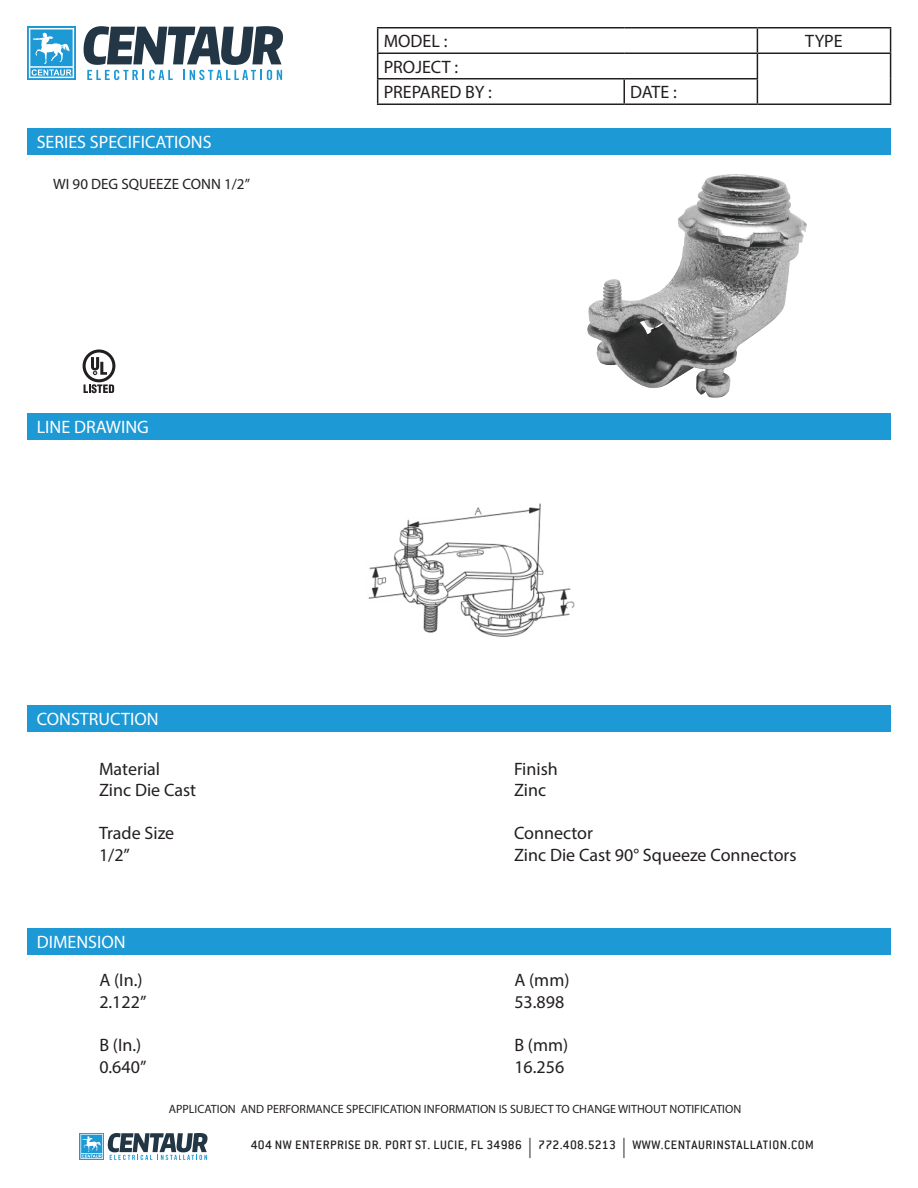
<style>
.page{position:relative;width:918px;height:1188px;background:#fff}
.page>*{position:absolute;margin:0;border:0;box-sizing:border-box;transform-origin:0 0}
.t1{font:18px/21.6px "Myriad Pro";color:#231f20}
.t2{font:18px "Myriad Pro";color:#fff}
.t3{font:15px "Myriad Pro";color:#231f20}
.t4{font:500 13.5px "Conduit ITC";letter-spacing:.035em;color:#231f20}
.t5{font:12px "Myriad Pro";color:#231f20}
.s1{font-family:"Myriad Pro";font-weight:400;font-size:20.25px}
</style>
<div class="page">
<svg style="left:80px;top:1133px;width:128px;height:27px"></svg>
<hr style="left:377px;top:27px;width:247px;height:1px;background:#231f20">
<hr style="left:624px;top:27px;width:133px;height:1px;background:#231f20">
<hr style="left:757px;top:27px;width:134px;height:1px;background:#231f20">
<hr style="left:377px;top:52px;width:247px;height:2px;background:#231f20">
<hr style="left:624px;top:52px;width:133px;height:2px;background:#231f20">
<hr style="left:757px;top:52px;width:134px;height:2px;background:#231f20">
<hr style="left:377px;top:78px;width:247px;height:2px;background:#231f20">
<svg style="left:377px;top:28px;width:1px;height:76px"></svg>
<hr style="left:624px;top:78px;width:134px;height:2px;background:#231f20">
<hr style="left:623px;top:80px;width:2px;height:24px;background:#231f20">
<svg style="left:757px;top:28px;width:1px;height:76px"></svg>
<svg style="left:890px;top:28px;width:1px;height:76px"></svg>
<hr style="left:377px;top:104px;width:247px;height:1px;background:#231f20">
<hr style="left:624px;top:104px;width:133px;height:1px;background:#231f20">
<hr style="left:757px;top:104px;width:134px;height:1px;background:#231f20">
<div style="left:27px;top:129px;width:864px;height:26px;background:#1d99d6"></div>
<div style="left:27px;top:414px;width:864px;height:26px;background:#1d99d6"></div>
<div style="left:27px;top:705px;width:864px;height:27px;background:#1d99d6"></div>
<div style="left:27px;top:26px;width:49px;height:54px;background:linear-gradient(to right,#32a2d9,#32a2d9)"></div>
<svg style="left:29px;top:28px;width:45px;height:50px"></svg>
<svg style="left:83px;top:26px;width:200px;height:54px"></svg>
<img style="left:587px;top:174px;width:220px;height:224px">
<img style="left:368px;top:503px;width:207px;height:134px">
<div style="left:27px;top:928px;width:864px;height:26px;background:#1d99d6"></div>
<svg style="left:83px;top:349px;width:32px;height:44px"></svg>
<p class="t2" style="left:37px;top:131px;width:176px">SERIES SPECIFICATIONS</p>
<p class="t3" style="left:53px;top:175px;width:198px">WI 90 DEG SQUEEZE CONN 1/2”</p>
<p class="t2" style="left:37px;top:416px;width:114px">LINE DRAWING</p>
<p class="t2" style="left:37px;top:708px;width:123px">CONSTRUCTION</p>
<p class="t1" style="left:99px;top:758px;width:99px">Material<br>Zinc Die Cast</p>
<p class="t1" style="left:99px;top:822px;width:77px">Trade Size<br>1/2”</p>
<p class="t2" style="left:37px;top:931px;width:90px">DIMENSION</p>
<p class="t1" style="left:99px;top:969px;width:49px">A (In.)<br>2.122”</p>
<p class="t1" style="left:99px;top:1034px;width:49px">B (In.)<br>0.640”</p>
<p class="t1" style="left:384px;top:30px;width:65px">MODEL :</p>
<p class="t1" style="left:805px;top:30px;width:39px">TYPE</p>
<p class="t1" style="left:384px;top:54px;width:110px;line-height:25.5px">PROJECT :<br>PREPARED BY :</p>
<p class="t1" style="left:630px;top:81px;width:48px">DATE :</p>
<p class="t1" style="left:514px;top:758px;width:45px">Finish<br>Zinc</p>
<p class="t1" style="left:514px;top:822px;width:284px">Connector<br>Zinc Die Cast 90° Squeeze Connectors</p>
<p class="t1" style="left:514px;top:969px;width:57px">A (mm)<br>53.898</p>
<p class="t1" style="left:514px;top:1034px;width:55px">B (mm)<br>16.256</p>
<p class="t5" style="left:169px;top:1101px;width:574px">APPLICATION AND PERFORMANCE SPECIFICATION INFORMATION IS SUBJECT TO CHANGE WITHOUT NOTIFICATION</p>
<p class="t4" style="left:251px;top:1137px;width:565px">404 NW ENTERPRISE DR. PORT ST. LUCIE, FL 34986 <span class="s1">|</span> 772.408.5213 <span class="s1">|</span> WWW.CENTAURINSTALLATION.COM</p>
</div>
